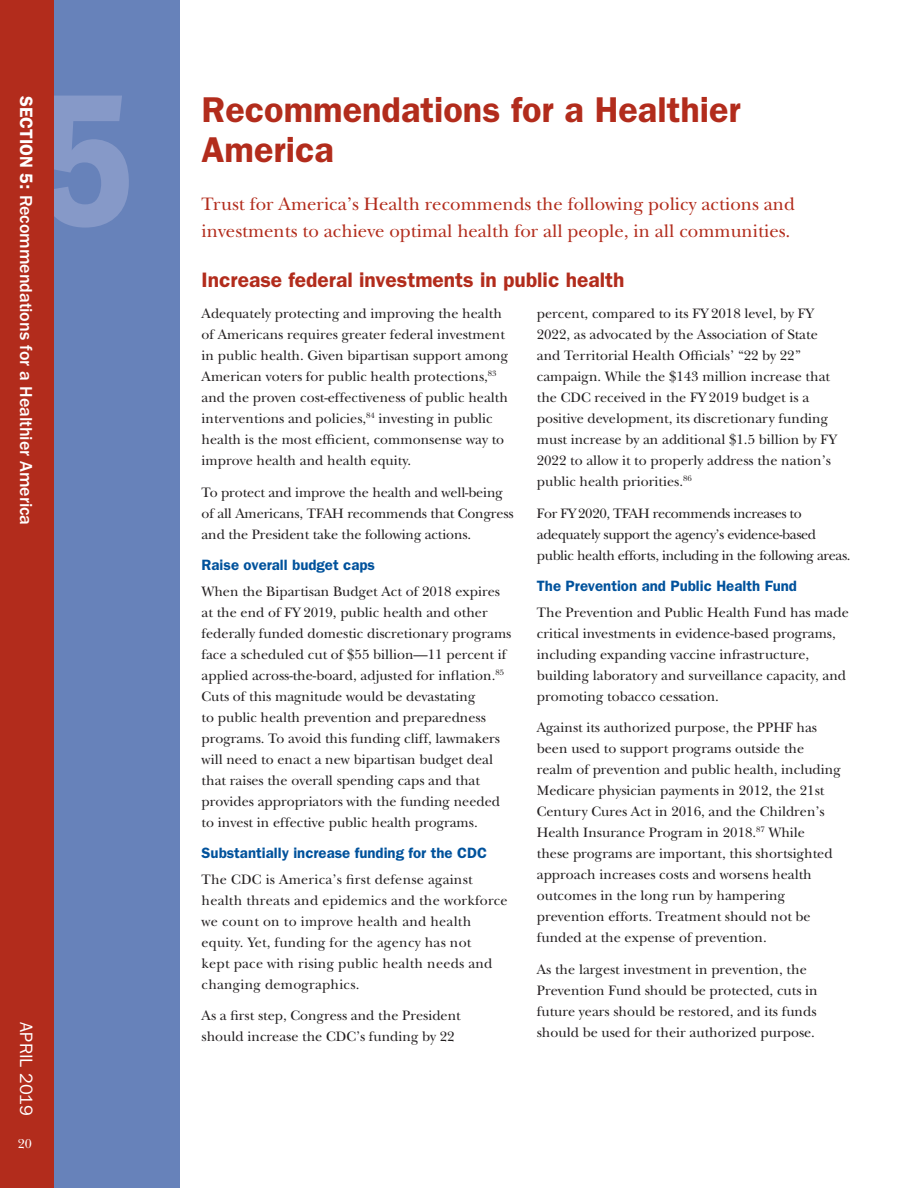
<style>
.page{position:relative;width:918px;height:1188px;background:#fff}
.page>*{position:absolute;margin:0;border:0;box-sizing:border-box;transform-origin:0 0}
.t1{font:600 condensed 195px "Franklin Gothic LT";color:#8699c8}
.t2{font:600 36px/40.5px "Franklin Gothic LT";color:#b22c1c}
.t3{font:600 21px "Franklin Gothic LT";color:#b22c1c}
.t4{font:18.75px/27px "New Baskerville";color:#b22c1c}
.t5{font:500 18px "Franklin Gothic LT";letter-spacing:-.005em;color:#fff}
.t6{font:18px "Franklin Gothic LT";color:#fff}
.t7{font:600 15px "Franklin Gothic LT";color:#00529c}
.t8{font:14.25px/21px "New Baskerville";color:#231f20}
.t9{font:14.25px/21px "New Baskerville";letter-spacing:-.025em;color:#231f20}
.t10{font:13.5px "New Baskerville";color:#fff}
.s1{font-weight:600}
</style>
<div class="page">
<div style="left:0;top:0;width:180px;height:1188px;background:#6782ba"></div>
<div style="left:0;top:0;width:54px;height:1188px;background:#b22c1c"></div>
<p class="t5" style="left:36px;top:96px;width:431px;rotate:90deg"><span class="s1">SECTION 5:</span> Recommendations for a Healthier America</p>
<h1 class="t1" style="left:36px;top:50px;width:101px">5</h1>
<p class="t6" style="left:37px;top:1022px;width:95px;rotate:90deg">APRIL 2019</p>
<p class="t10" style="left:18px;top:1135px;width:16px">20</p>
<h2 class="t2" style="left:202px;top:89px;width:541px">Recommendations for a Healthier<br>America</h2>
<h3 class="t4" style="left:202px;top:190px;width:595px">Trust for America’s Health recommends the following policy actions and investments to achieve optimal health for all people, in all communities.</h3>
<h3 class="t3" style="left:202px;top:267px;width:424px">Increase federal investments in public health</h3>
<p class="t8" style="left:202px;top:303px;width:308px">Adequately protecting and improving the health of Americans requires greater federal investment in public health. Given bipartisan support among American voters for public health protections,<sup>83 </sup>and the proven cost-effectiveness of public health interventions and policies,<sup>84</sup> investing in public health is the most efficient, commonsense way to improve health and health equity.</p>
<p class="t8" style="left:202px;top:481px;width:314px">To protect and improve the health and well-being of all Americans, TFAH recommends that Congress and the President take the following actions.</p>
<p class="t7" style="left:202px;top:556px;width:175px">Raise overall budget caps</p>
<p class="t8" style="left:202px;top:580px;width:311px">When the Bipartisan Budget Act of 2018 expires at the end of FY 2019, public health and other federally funded domestic discretionary programs face a scheduled cut of $55 billion—11 percent if applied across-the-board, adjusted for inflation.<sup>85<br></sup>Cuts of this magnitude would be devastating<br>to public health prevention and preparedness programs. To avoid this funding cliff, lawmakers will need to enact a new bipartisan budget deal that raises the overall spending caps and that provides appropriators with the funding needed to invest in effective public health programs.</p>
<p class="t7" style="left:202px;top:844px;width:287px">Substantially increase funding for the CDC</p>
<p class="t8" style="left:202px;top:868px;width:308px">The CDC is America’s first defense against health threats and epidemics and the workforce we count on to improve health and health equity. Yet, funding for the agency has not<br>kept pace with rising public health needs and changing demographics.</p>
<p class="t8" style="left:202px;top:1005px;width:261px">As a first step, Congress and the President should increase the CDC’s funding by 22</p>
<p class="t8" style="left:537px;top:303px;width:300px">percent, compared to its FY 2018 level, by FY 2022, as advocated by the Association of State and Territorial Health Officials’ “22 by 22” campaign. While the $143 million increase that the CDC received in the FY 2019 budget is a positive development, its discretionary funding must increase by an additional $1.5 billion by FY 2022 to allow it to properly address the nation’s public health priorities.<sup>86</sup></p>
<p class="t9" style="left:537px;top:502px;width:315px">For FY 2020, TFAH recommends increases to adequately support the agency’s evidence-based public health efforts, including in the following areas.</p>
<p class="t7" style="left:537px;top:577px;width:262px">The Prevention and Public Health Fund</p>
<p class="t8" style="left:537px;top:601px;width:314px">The Prevention and Public Health Fund has made critical investments in evidence-based programs, including expanding vaccine infrastructure, building laboratory and surveillance capacity, and promoting tobacco cessation.</p>
<p class="t8" style="left:537px;top:717px;width:306px">Against its authorized purpose, the PPHF has been used to support programs outside the realm of prevention and public health, including Medicare physician payments in 2012, the 21st Century Cures Act in 2016, and the Children’s Health Insurance Program in 2018.<sup>87</sup> While these programs are important, this shortsighted approach increases costs and worsens health outcomes in the long run by hampering prevention efforts. Treatment should not be funded at the expense of prevention.</p>
<p class="t8" style="left:537px;top:958px;width:282px">As the largest investment in prevention, the Prevention Fund should be protected, cuts in future years should be restored, and its funds should be used for their authorized purpose.</p>
</div>
